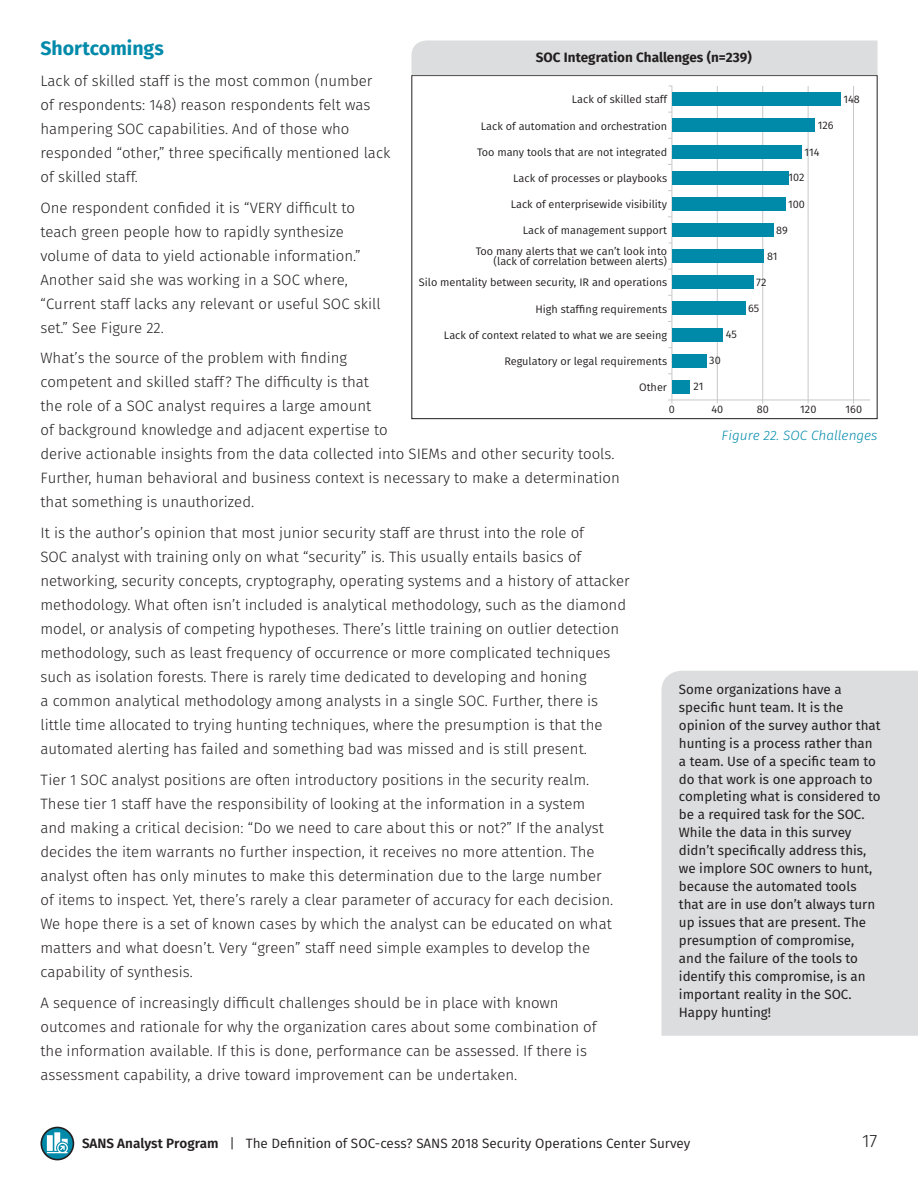
<style>
.page{position:relative;width:918px;height:1188px;background:#fff}
.page>*{position:absolute;margin:0;border:0;box-sizing:border-box;transform-origin:0 0}
.t1{font:700 19.5px "Fira Sans";color:#008aaa}
.t2{font:300 18px "Fira Sans";color:#231f20}
.t3{font:300 15px/24px "Fira Sans";color:#231f20}
.t4{font:13.5px/18px "Fira Sans";color:#231f20}
.t5{font:13.5px "Fira Sans";color:#231f20}
.t6{font:700 13.5px "Fira Sans";color:#231f20}
.t7{font:italic 300 13.5px "Fira Sans";color:#008aaa}
.t8{font:10.95px/10.5px "Fira Sans";color:#231f20;text-align:right}
.s1{font-weight:600}
</style>
<div class="page">
<svg style="left:41px;top:1127px;width:33px;height:33px"></svg>
<svg style="left:42px;top:1128px;width:31px;height:31px"></svg>
<svg style="left:47px;top:1132px;width:21px;height:21px"></svg>
<div style="left:411px;top:75px;width:467px;height:344px;border:1px solid #231f20"></div>
<hr style="left:672px;top:86px;width:1px;height:317px;background:#c7c8ca">
<hr style="left:717px;top:86px;width:1px;height:317px;background:#c7c8ca">
<hr style="left:762px;top:86px;width:1px;height:317px;background:#c7c8ca">
<hr style="left:853px;top:86px;width:1px;height:317px;background:#c7c8ca">
<hr style="left:808px;top:86px;width:1px;height:317px;background:#c7c8ca">
<hr style="left:672px;top:400px;width:198px;height:1px;background:#c7c8ca">
<div style="left:672px;top:93px;width:168px;height:13px;background:#008aaa"></div>
<div style="left:672px;top:119px;width:143px;height:13px;background:#008aaa"></div>
<div style="left:672px;top:146px;width:129px;height:13px;background:#008aaa"></div>
<div style="left:672px;top:171px;width:116px;height:13px;background:#008aaa"></div>
<div style="left:672px;top:197px;width:114px;height:14px;background:#008aaa"></div>
<div style="left:672px;top:223px;width:101px;height:14px;background:#008aaa"></div>
<div style="left:672px;top:249px;width:92px;height:14px;background:#008aaa"></div>
<div style="left:672px;top:276px;width:81px;height:13px;background:#008aaa"></div>
<div style="left:672px;top:302px;width:73px;height:13px;background:#008aaa"></div>
<div style="left:672px;top:328px;width:51px;height:13px;background:#008aaa"></div>
<div style="left:672px;top:354px;width:34px;height:13px;background:#008aaa"></div>
<div style="left:672px;top:380px;width:18px;height:14px;background:#008aaa"></div>
<div style="left:411px;top:40px;width:467px;height:35px;background:#dcddde"></div>
<div style="left:662px;top:671px;width:256px;height:365px;background:#dcddde"></div>
<h1 class="t1" style="left:40px;top:35px;width:125px">Shortcomings</h1>
<p class="t3" style="left:40px;top:69px;width:351px">Lack of skilled staff is the most common (number<br>of respondents: 148) reason respondents felt was hampering SOC capabilities. And of those who responded “other,” three specifically mentioned lack of skilled staff.</p>
<p class="t3" style="left:40px;top:195px;width:342px">One respondent confided it is “VERY difficult to teach green people how to rapidly synthesize volume of data to yield actionable information.” Another said she was working in a SOC where, “Current staff lacks any relevant or useful SOC skill set.” See Figure 22.</p>
<p class="t3" style="left:40px;top:346px;width:581px">What’s the source of the problem with finding<br>competent and skilled staff? The difficulty is that<br>the role of a SOC analyst requires a large amount<br>of background knowledge and adjacent expertise to<br>derive actionable insights from the data collected into SIEMs and other security tools.<br>Further, human behavioral and business context is necessary to make a determination that something is unauthorized.</p>
<p class="t3" style="left:40px;top:521px;width:591px">It is the author’s opinion that most junior security staff are thrust into the role of<br>SOC analyst with training only on what “security” is. This usually entails basics of networking, security concepts, cryptography, operating systems and a history of attacker methodology. What often isn’t included is analytical methodology, such as the diamond model, or analysis of competing hypotheses. There’s little training on outlier detection methodology, such as least frequency of occurrence or more complicated techniques such as isolation forests. There is rarely time dedicated to developing and honing<br>a common analytical methodology among analysts in a single SOC. Further, there is little time allocated to trying hunting techniques, where the presumption is that the automated alerting has failed and something bad was missed and is still present.</p>
<p class="t3" style="left:40px;top:768px;width:574px">Tier 1 SOC analyst positions are often introductory positions in the security realm.<br>These tier 1 staff have the responsibility of looking at the information in a system and making a critical decision: “Do we need to care about this or not?” If the analyst decides the item warrants no further inspection, it receives no more attention. The analyst often has only minutes to make this determination due to the large number of items to inspect. Yet, there’s rarely a clear parameter of accuracy for each decision.<br>We hope there is a set of known cases by which the analyst can be educated on what matters and what doesn’t. Very “green” staff need simple examples to develop the capability of synthesis.</p>
<p class="t3" style="left:40px;top:990px;width:558px">A sequence of increasingly difficult challenges should be in place with known outcomes and rationale for why the organization cares about some combination of the information available. If this is done, performance can be assessed. If there is assessment capability, a drive toward improvement can be undertaken.</p>
<p class="t6" style="left:536px;top:48px;width:217px">SOC Integration Challenges (n=239)</p>
<p class="t8" style="left:572px;top:94px;width:97px">Lack of skilled staff</p>
<p class="t8" style="left:843px;top:94px;width:18px">148</p>
<p class="t8" style="left:481px;top:120px;width:188px">Lack of automation and orchestration</p>
<p class="t8" style="left:818px;top:120px;width:17px">126</p>
<p class="t8" style="left:804px;top:147px;width:17px">114</p>
<p class="t8" style="left:477px;top:147px;width:192px">Too many tools that are not integrated</p>
<p class="t8" style="left:513px;top:173px;width:155px">Lack of processes or playbooks</p>
<p class="t8" style="left:788px;top:172px;width:18px">102</p>
<p class="t8" style="left:788px;top:199px;width:18px">100</p>
<p class="t8" style="left:511px;top:199px;width:158px">Lack of enterprisewide visibility</p>
<p class="t8" style="left:523px;top:225px;width:146px">Lack of management support</p>
<p class="t8" style="left:776px;top:225px;width:13px">89</p>
<p class="t8" style="left:476px;top:246px;width:193px">Too many alerts that we can’t look into (lack of correlation between alerts)</p>
<p class="t8" style="left:767px;top:250px;width:12px">81</p>
<p class="t8" style="left:419px;top:277px;width:250px">Silo mentality between security, IR and operations</p>
<p class="t8" style="left:756px;top:277px;width:12px">72</p>
<p class="t8" style="left:748px;top:303px;width:13px">65</p>
<p class="t8" style="left:535px;top:303px;width:133px">High staffing requirements</p>
<p class="t8" style="left:444px;top:330px;width:225px">Lack of context related to what we are seeing</p>
<p class="t8" style="left:726px;top:329px;width:13px">45</p>
<p class="t8" style="left:504px;top:356px;width:164px">Regulatory or legal requirements</p>
<p class="t8" style="left:709px;top:355px;width:13px">30</p>
<p class="t8" style="left:639px;top:382px;width:30px">Other</p>
<p class="t8" style="left:693px;top:381px;width:12px">21</p>
<p class="t8" style="left:669px;top:404px;width:8px">0</p>
<p class="t8" style="left:711px;top:404px;width:13px">40</p>
<p class="t8" style="left:757px;top:404px;width:14px">80</p>
<p class="t8" style="left:800px;top:404px;width:18px">120</p>
<p class="t8" style="left:846px;top:404px;width:18px">160</p>
<p class="t7" style="left:722px;top:425px;width:157px">Figure 22. SOC Challenges</p>
<p class="t4" style="left:679px;top:680px;width:203px">Some organizations have a specific hunt team. It is the opinion of the survey author that hunting is a process rather than a team. Use of a specific team to do that work is one approach to completing what is considered to be a required task for the SOC.<br>While the data in this survey didn’t specifically address this, we implore SOC owners to hunt, because the automated tools that are in use don’t always turn up issues that are present. The presumption of compromise, and the failure of the tools to identify this compromise, is an important reality in the SOC.<br>Happy hunting!</p>
<p class="t5" style="left:82px;top:1133px;width:610px"><span class="s1">SANS Analyst Program</span> | The Definition of SOC-cess? SANS 2018 Security Operations Center Survey</p>
<p class="t2" style="left:862px;top:1128px;width:17px">17</p>
</div>
